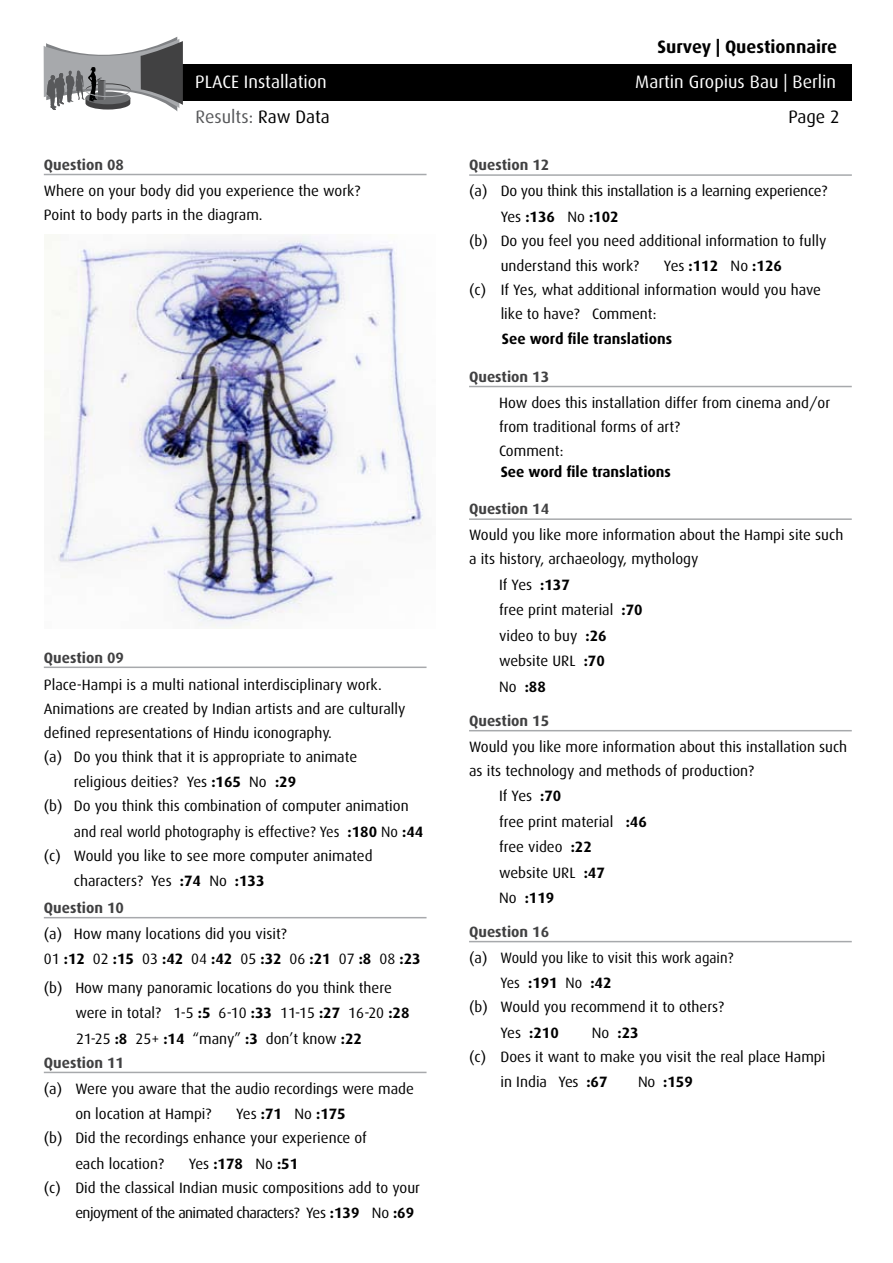
<style>
.page{position:relative;width:893px;height:1263px;background:#fff}
.page>*{position:absolute;margin:0;border:0;box-sizing:border-box;transform-origin:0 0}
.t1{font:18px "Dax";color:#fff}
.t2{font:700 18px "Dax";color:#000}
.t3{font:18px "Dax";color:#58595b}
.t4{font:18px "Dax";color:#000}
.t5{font:15px/25.5px "Dax";color:#000}
.t6{font:700 15px "Dax";color:#414142}
.t7{font:15px/24px "Dax";color:#000;scale:.96 1}
.t8{font:700 15px "Dax";color:#000}
.t9{font:15px "Dax";letter-spacing:-.04em;color:#000}
.s1{color:#000}
.s2{font-weight:700}
.s3{font-weight:400}
</style>
<div class="page">
<img style="left:45px;top:234px;width:378px;height:395px">
<div style="left:182px;top:64px;width:670px;height:37px;background:#000"></div>
<svg style="left:44px;top:37px;width:139px;height:74px"></svg>
<hr style="left:44px;top:666px;width:383px;height:2px;background:#a7a9ac">
<hr style="left:44px;top:174px;width:383px;height:1px;background:#a7a9ac">
<hr style="left:44px;top:917px;width:383px;height:1px;background:#a7a9ac">
<hr style="left:44px;top:1072px;width:383px;height:1px;background:#a7a9ac">
<hr style="left:469px;top:174px;width:383px;height:2px;background:#a7a9ac">
<hr style="left:469px;top:386px;width:383px;height:1px;background:#a7a9ac">
<hr style="left:469px;top:518px;width:383px;height:2px;background:#a7a9ac">
<hr style="left:469px;top:730px;width:383px;height:1px;background:#a7a9ac">
<hr style="left:469px;top:941px;width:383px;height:1px;background:#a7a9ac">
<p class="t2" style="left:657px;top:37px;width:181px">Survey | Questionnaire</p>
<p class="t1" style="left:195px;top:72px;width:133px">PLACE Installation</p>
<p class="t1" style="left:635px;top:72px;width:203px">Martin Gropius Bau | Berlin</p>
<p class="t6" style="left:44px;top:156px;width:82px">Question 08</p>
<p class="t3" style="left:196px;top:107px;width:136px">Results: <span class="s1">Raw Data</span></p>
<p class="t4" style="left:788px;top:107px;width:53px">Page 2</p>
<p class="t6" style="left:469px;top:157px;width:82px">Question 12</p>
<p class="t5" style="left:44px;top:179px;width:318px;line-height:24px">Where on your body did you experience the work?<br>Point to body parts in the diagram.</p>
<p class="t6" style="left:44px;top:649px;width:82px">Question 09</p>
<p class="t5" style="left:44px;top:673px;width:363px;line-height:24px">Place-Hampi is a multi national interdisciplinary work.<br>Animations are created by Indian artists and are culturally defined representations of Hindu iconography.<br>(a) Do you think that it is appropriate to animate</p>
<p class="t5" style="left:44px;top:770px;width:366px;line-height:24px;text-indent:30px">religious deities? Yes <span class="s2">:165</span> No <span class="s2">:29<br></span>(b) Do you think this combination of computer animation</p>
<p class="t7" style="left:44px;top:820px;width:397px;text-indent:30px">and real world photography is effective? Yes <span class="s2">:180</span> No <span class="s2">:44 </span>(c) Would you like to see more computer animated</p>
<p class="t5" style="left:74px;top:868px;width:192px">characters? Yes <span class="s2">:74</span> No <span class="s2">:133</span></p>
<p class="t6" style="left:44px;top:899px;width:82px">Question 10</p>
<p class="t5" style="left:44px;top:921px;width:378px">(a) How many locations did you visit?<br>01 <span class="s2">:12</span> 02 <span class="s2">:15</span> 03 <span class="s2">:42</span> 04 <span class="s2">:42</span> 05 <span class="s2">:32</span> 06 <span class="s2">:21</span> 07 <span class="s2">:8</span> 08 <span class="s2">:23</span></p>
<p class="t5" style="left:75px;top:975px;width:336px;text-indent:-32px">(b) How many panoramic locations do you think there were in total? 1-5 <span class="s2">:5</span> 6-10 <span class="s2">:33</span> 11-15 <span class="s2">:27</span> 16-20 <span class="s2">:28<br></span>21-25 <span class="s2">:8</span> 25+ <span class="s2">:14</span> “many” <span class="s2">:3</span> don’t know <span class="s2">:22</span></p>
<p class="t5" style="left:75px;top:1076px;width:340px;text-indent:-32px">(a) Were you aware that the audio recordings were made on location at Hampi?</p>
<p class="t6" style="left:44px;top:1054px;width:82px">Question 11</p>
<p class="t5" style="left:44px;top:1102px;width:325px;line-height:24px;text-indent:192px">Yes <span class="s2">:71</span> No <span class="s2">:175 </span>(b) Did the recordings enhance your experience of</p>
<p class="t5" style="left:75px;top:1151px;width:90px">each location?</p>
<p class="t5" style="left:44px;top:1151px;width:378px;line-height:24px;text-indent:145px">Yes <span class="s2">:178</span> No <span class="s2">:51<br></span>(c) Did the classical Indian music compositions add to your</p>
<p class="t9" style="left:75px;top:1204px;width:340px">enjoyment of the animated characters? Yes <span class="s2">:139</span> No <span class="s2">:69</span></p>
<p class="t5" style="left:501px;top:178px;width:328px;text-indent:-32px">(a) Do you think this installation is a learning experience?<br>Yes <span class="s2">:136</span> No <span class="s2">:102</span></p>
<p class="t5" style="left:501px;top:228px;width:327px;text-indent:-32px">(b) Do you feel you need additional information to fully understand this work?</p>
<p class="t8" style="left:664px;top:257px;width:119px"><span class="s3">Yes</span> :112 <span class="s3">No</span> :126</p>
<p class="t5" style="left:469px;top:277px;width:353px">(c) If Yes, what additional information would you have</p>
<p class="t5" style="left:501px;top:301px;width:158px">like to have? Comment:</p>
<p class="t8" style="left:502px;top:330px;width:172px">See word file translations</p>
<p class="t6" style="left:469px;top:368px;width:82px">Question 13</p>
<p class="t5" style="left:499px;top:391px;width:333px;line-height:24px">How does this installation differ from cinema and/or from traditional forms of art?<br>Comment:</p>
<p class="t8" style="left:501px;top:463px;width:172px">See word file translations</p>
<p class="t6" style="left:469px;top:501px;width:82px">Question 14</p>
<p class="t5" style="left:469px;top:523px;width:376px;line-height:24px">Would you like more information about the Hampi site such a its history, archaeology, mythology</p>
<p class="t5" style="left:499px;top:572px;width:145px">If Yes <span class="s2">:137<br></span>free print material <span class="s2">:70 </span>video to buy <span class="s2">:26 </span>website URL <span class="s2">:70<br></span>No <span class="s2">:88</span></p>
<p class="t6" style="left:469px;top:712px;width:82px">Question 15</p>
<p class="t5" style="left:469px;top:735px;width:380px;line-height:24px">Would you like more information about this installation such as its technology and methods of production?</p>
<p class="t5" style="left:499px;top:783px;width:149px">If Yes <span class="s2">:70<br></span>free print material <span class="s2">:46 </span>free video <span class="s2">:22<br></span>website URL <span class="s2">:47<br></span>No <span class="s2">:119</span></p>
<p class="t6" style="left:469px;top:923px;width:82px">Question 16</p>
<p class="t5" style="left:501px;top:945px;width:234px;text-indent:-32px">(a) Would you like to visit this work again?<br>Yes <span class="s2">:191</span> No <span class="s2">:42</span></p>
<p class="t5" style="left:501px;top:994px;width:225px;text-indent:-32px">(b) Would you recommend it to others?<br>Yes <span class="s2">:210</span></p>
<p class="t5" style="left:469px;top:1021px;width:358px;line-height:24px;text-indent:123px">No <span class="s2">:23<br></span>(c) Does it want to make you visit the real place Hampi</p>
<p class="t5" style="left:501px;top:1069px;width:108px">in India Yes <span class="s2">:67</span></p>
<p class="t8" style="left:638px;top:1073px;width:56px"><span class="s3">No</span> :159</p>
</div>
